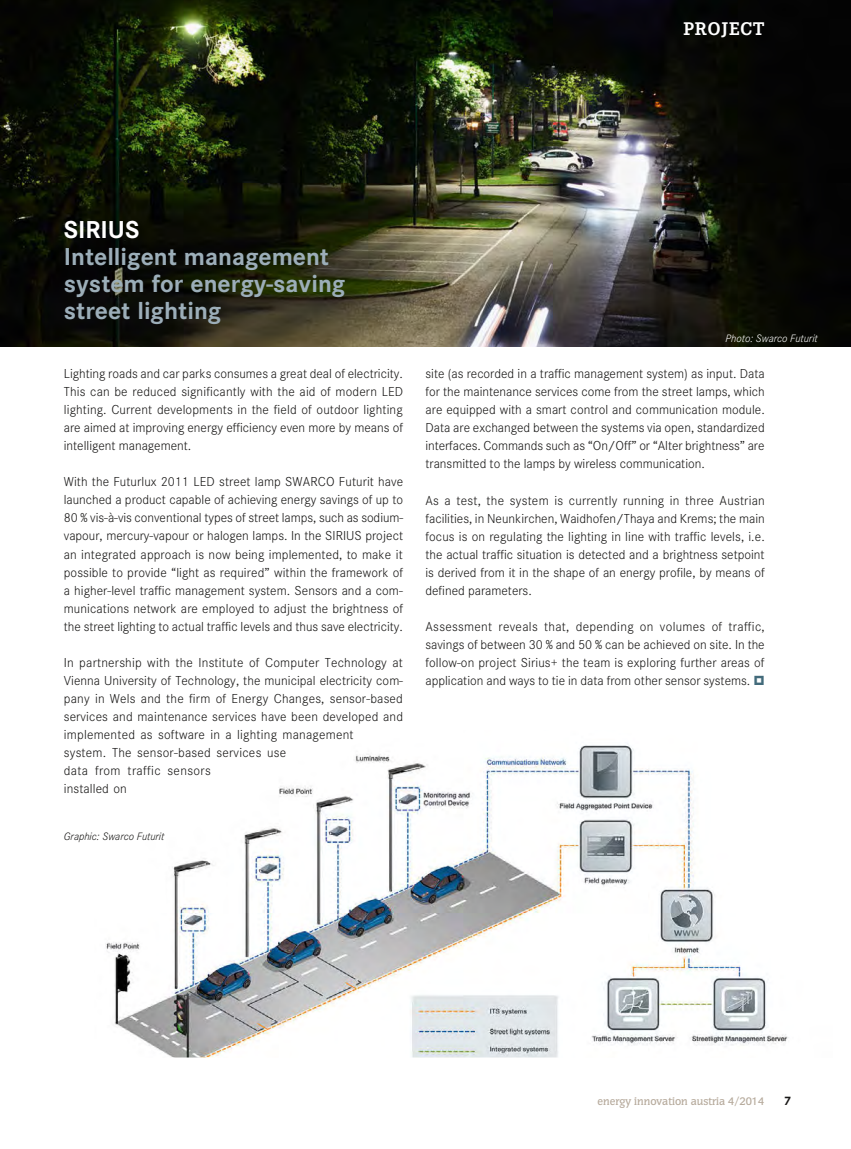
<style>
.page{position:relative;width:851px;height:1149px;background:#fff}
.page>*{position:absolute;margin:0;border:0;box-sizing:border-box;transform-origin:0 0}
.t1{font:700 24px/27px "Corporate SBQ";color:#9caeb9}
.t2{font:700 24px "Corporate SBQ";color:#fff}
.t3{font:700 18px "Corporate EBQ";letter-spacing:.05em;color:#fff}
.t4{font:300 12.75px/18px "Corporate SBQ";letter-spacing:.005em;color:#181716;text-align:justify}
.t5{font:700 12px "Corporate SBQ";color:#181716}
.t6{font:500 10.5px "Congress";color:#b7ab9d}
.t7{font:italic 300 10.5px "Corporate SBQ";color:#181716}
.t8{font:italic 300 10.5px "Corporate SBQ";color:#fff}
</style>
<div class="page">
<img style="left:0;top:0;width:850px;height:347px">
<img style="left:106px;top:745px;width:683px;height:312px">
<h2 class="t3" style="left:683px;top:23px;width:82px">PROJECT</h2>
<h1 class="t2" style="left:64px;top:219px;width:77px">SIRIUS</h1>
<h1 class="t1" style="left:64px;top:245px;width:283px">Intelligent management system for energy-saving street lighting</h1>
<p class="t4" style="left:64px;top:366px;width:341px">Lighting roads and car parks consumes a great deal of electricity.<br>This can be reduced significantly with the aid of modern LED lighting. Current developments in the field of outdoor lighting are aimed at improving energy efficiency even more by means of intelligent management.</p>
<p class="t4" style="left:64px;top:474px;width:341px">With the Futurlux 2011 LED street lamp SWARCO Futurit have launched a product capable of achieving energy savings of up to 80 % vis-à-vis conventional types of street lamps, such as sodium&shy;vapour, mercury-vapour or halogen lamps. In the SIRIUS project an integrated approach is now being implemented, to make it possible to provide “light as required” within the framework of a higher-level traffic management system. Sensors and a com&shy;munications network are employed to adjust the brightness of the street lighting to actual traffic levels and thus save electricity.</p>
<p class="t4" style="left:64px;top:654px;width:341px;text-align:left">In partnership with the Institute of Computer Technology at Vienna University of Technology, the municipal electricity com&shy;pany in Wels and the firm of Energy Changes, sensor-based services and maintenance services have been developed and implemented as software in a lighting management<br>system. The sensor-based services use<br>data from traffic sensors<br>installed on</p>
<p class="t7" style="left:64px;top:832px;width:102px">Graphic: Swarco Futurit</p>
<p class="t8" style="left:725px;top:334px;width:94px">Photo: Swarco Futurit</p>
<p class="t4" style="left:425px;top:366px;width:341px">site (as recorded in a traffic management system) as input. Data for the maintenance services come from the street lamps, which are equipped with a smart control and communication module.<br>Data are exchanged between the systems via open, standardized interfaces. Commands such as “On/Off” or “Alter brightness” are transmitted to the lamps by wireless communication.</p>
<p class="t4" style="left:425px;top:492px;width:341px">As a test, the system is currently running in three Austrian facilities, in Neunkirchen, Waidhofen/Thaya and Krems; the main focus is on regulating the lighting in line with traffic levels, i.e. the actual traffic situation is detected and a brightness setpoint is derived from it in the shape of an energy profile, by means of defined parameters.</p>
<p class="t4" style="left:425px;top:618px;width:341px">Assessment reveals that, depending on volumes of traffic, savings of between 30 % and 50 % can be achieved on site. In the follow-on project Sirius+ the team is exploring further areas of application and ways to tie in data from other sensor systems.</p>
<p class="t6" style="left:597px;top:1094px;width:168px">energy innovation austria 4/2014</p>
<p class="t5" style="left:783px;top:1096px;width:9px">7</p>
</div>
